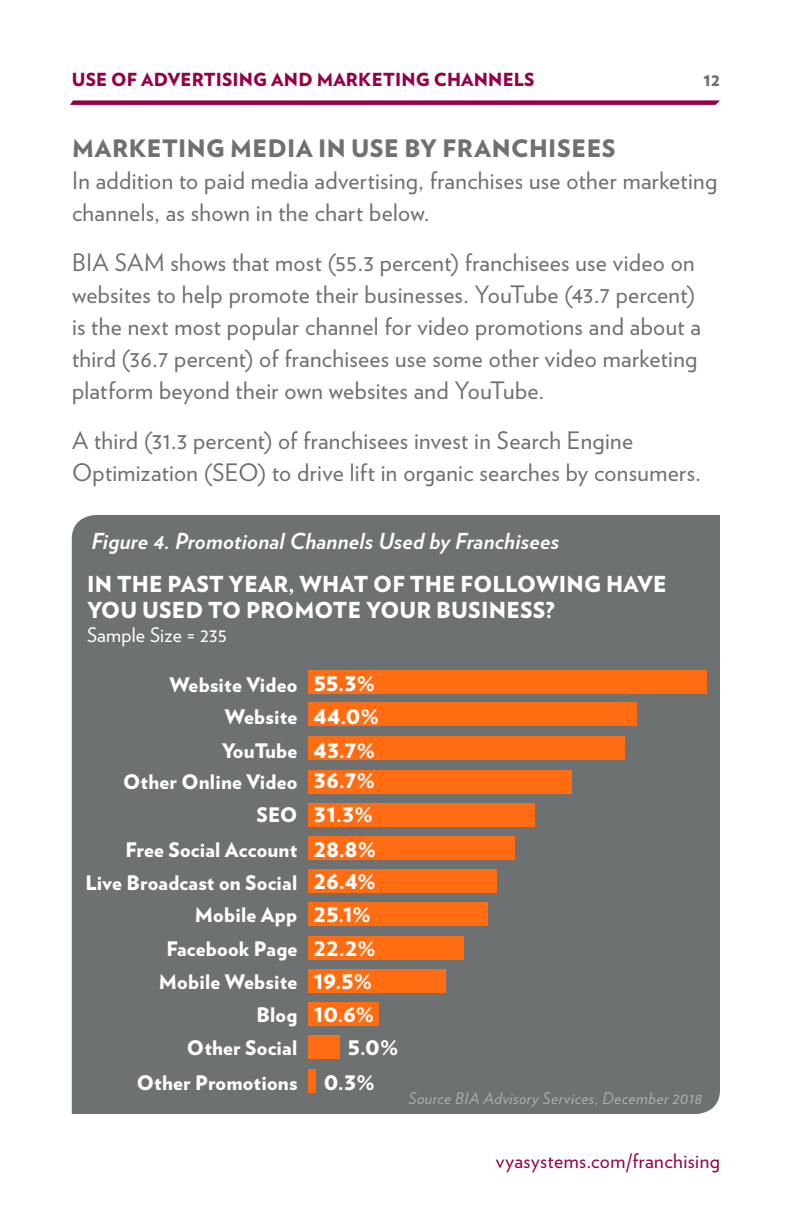
<style>
.page{position:relative;width:792px;height:1224px;background:#fff}
.page>*{position:absolute;margin:0;border:0;box-sizing:border-box;transform-origin:0 0}
.t1{font:24px/32px "Verlag";letter-spacing:.015em;color:#6e7171}
.t2{font:900 24px "Verlag";letter-spacing:.02em;color:#6e7171}
.t3{font:900 22px/26.4px "Verlag";letter-spacing:.01em;color:#fff}
.t4{font:italic 700 22px "Verlag";letter-spacing:.01em;color:#fff}
.t5{font:900 20px/33.4px "Verlag";letter-spacing:.01em;color:#fff;text-align:right}
.t6{font:20px "Verlag";letter-spacing:.02em;color:#950048}
.t7{font:20px "Verlag";letter-spacing:.01em;color:#fff}
.t8{font:900 18px "Verlag";letter-spacing:.01em;color:#950048}
.t9{font:900 18px "Verlag";color:#6e7171}
.t10{font:italic 16px "Verlag";letter-spacing:.025em;color:#aaacad}
</style>
<div class="page">
<svg style="left:70px;top:100px;width:650px;height:5px;background:#9f1a5b"></svg>
<div style="left:72px;top:515px;width:648px;height:599px;background:#6e7171"></div>
<div style="left:308px;top:670px;width:399px;height:24px;background:#ff6c11"></div>
<div style="left:308px;top:1003px;width:71px;height:23px;background:#ff6c11"></div>
<div style="left:308px;top:1036px;width:31px;height:23px;background:#ff6c11"></div>
<div style="left:308px;top:1069px;width:7px;height:23px;background:#ff6c11"></div>
<div style="left:308px;top:737px;width:317px;height:23px;background:#ff6c11"></div>
<div style="left:308px;top:770px;width:264px;height:23px;background:#ff6c11"></div>
<div style="left:308px;top:803px;width:226px;height:23px;background:#ff6c11"></div>
<div style="left:308px;top:836px;width:206px;height:24px;background:#ff6c11"></div>
<div style="left:308px;top:869px;width:189px;height:24px;background:#ff6c11"></div>
<div style="left:308px;top:903px;width:180px;height:23px;background:#ff6c11"></div>
<div style="left:308px;top:936px;width:155px;height:23px;background:#ff6c11"></div>
<div style="left:308px;top:969px;width:138px;height:24px;background:#ff6c11"></div>
<div style="left:308px;top:703px;width:328px;height:23px;background:#ff6c11"></div>
<p class="t8" style="left:72px;top:65px;width:464px">USE OF ADVERTISING AND MARKETING CHANNELS</p>
<p class="t9" style="left:704px;top:65px;width:18px">12</p>
<p class="t2" style="left:72px;top:129px;width:545px">MARKETING MEDIA IN USE BY FRANCHISEES</p>
<p class="t1" style="left:72px;top:164px;width:647px">In addition to paid media advertising, franchises use other marketing channels, as shown in the chart below.</p>
<p class="t1" style="left:72px;top:246px;width:631px">BIA SAM shows that most (55.3 percent) franchisees use video on websites to help promote their businesses. YouTube (43.7 percent) is the next most popular channel for video promotions and about a third (36.7 percent) of franchisees use some other video marketing platform beyond their own websites and YouTube.</p>
<p class="t1" style="left:72px;top:424px;width:630px">A third (31.3 percent) of franchisees invest in Search Engine<br>Optimization (SEO) to drive lift in organic searches by consumers.</p>
<p class="t4" style="left:91px;top:524px;width:469px">Figure 4. Promotional Channels Used by Franchisees</p>
<p class="t3" style="left:87px;top:570px;width:581px">IN THE PAST YEAR, WHAT OF THE FOLLOWING HAVE<br>YOU USED TO PROMOTE YOUR BUSINESS?</p>
<p class="t7" style="left:87px;top:620px;width:141px">Sample Size = 235</p>
<p class="t5" style="left:314px;top:666px;width:63px">55.3%</p>
<p class="t5" style="left:169px;top:667px;width:129px">Website Video</p>
<p class="t5" style="left:225px;top:699px;width:156px">Website 44.0%</p>
<p class="t5" style="left:123px;top:735px;width:176px;line-height:30.6px">YouTube<br>Other Online Video</p>
<p class="t5" style="left:126px;top:797px;width:173px;line-height:34.6px">SEO<br>Free Social Account</p>
<p class="t5" style="left:86px;top:865px;width:213px">Live Broadcast on Social<br>Mobile App<br>Facebook Page<br>Mobile Website</p>
<p class="t5" style="left:137px;top:997px;width:162px">Blog<br>Other Social<br>Other Promotions</p>
<p class="t5" style="left:314px;top:734px;width:63px;line-height:30.6px;text-align:left">43.7%<br>36.7%</p>
<p class="t5" style="left:314px;top:797px;width:64px;line-height:34.6px;text-align:left">31.3%<br>28.8%</p>
<p class="t5" style="left:314px;top:864px;width:64px;text-align:left">26.4%<br>25.1%<br>22.2%<br>19.5%</p>
<p class="t5" style="left:314px;top:997px;width:62px">10.6%</p>
<p class="t5" style="left:348px;top:1030px;width:53px">5.0%</p>
<p class="t5" style="left:324px;top:1065px;width:53px">0.3%</p>
<p class="t10" style="left:409px;top:1086px;width:295px">Source BIA Advisory Services, December 2018</p>
<p class="t6" style="left:496px;top:1146px;width:226px">vyasystems.com/franchising</p>
</div>
